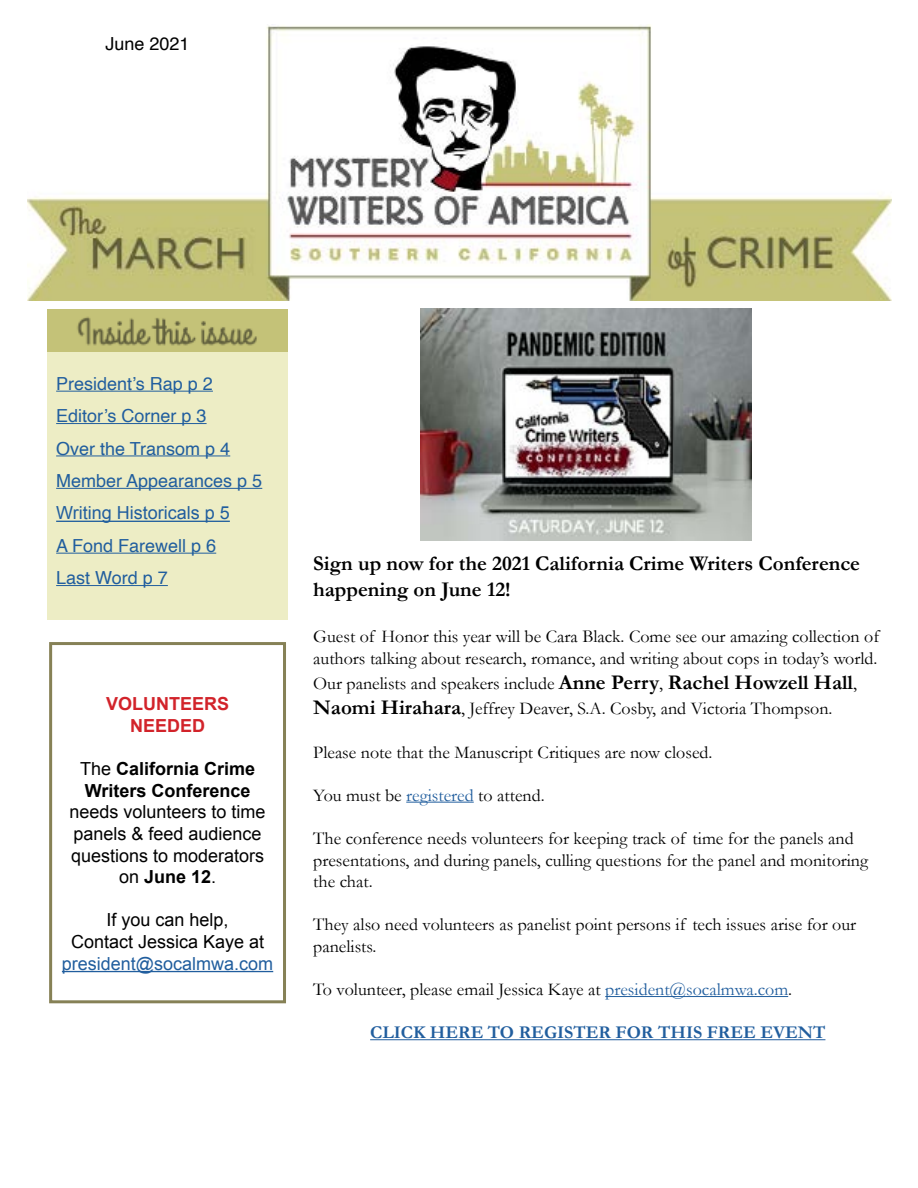
<style>
.page{position:relative;width:918px;height:1188px;background:#fff}
.page>*{position:absolute;margin:0;border:0;box-sizing:border-box;transform-origin:0 0}
.t1{font:700 21px/25.2px "Garamond";color:#000}
.t2{font:18px/21.6px "Garamond";color:#000}
.t3{font:18px/21.6px "Arial";color:#000;text-align:center}
.t4{font:18px/32.4px "Helvetica";color:#215e9e}
.t5{font:18px "Arial";color:#215e9e}
.t6{font:700 18px/21.6px "Arial";color:#000}
.t7{font:700 18px "Garamond";color:#215e9e}
.t8{font:700 18px/21.6px "Arial";color:#d2232a;text-align:center}
.t9{font:18px "Helvetica";color:#000}
.s1{font-weight:400}
.s2{font-weight:700}
.s3{font-weight:700;font-size:21px}
.s4{color:#215e9e}
</style>
<div class="page">
<img style="left:27px;top:24px;width:864px;height:276px">
<img style="left:48px;top:310px;width:240px;height:43px">
<div style="left:48px;top:353px;width:240px;height:267px;background:#ededc5"></div>
<hr style="left:56px;top:391px;width:157px;height:1px;background:#215e9e">
<hr style="left:56px;top:423px;width:151px;height:1px;background:#215e9e">
<hr style="left:56px;top:456px;width:174px;height:1px;background:#215e9e">
<hr style="left:56px;top:488px;width:206px;height:1px;background:#215e9e">
<hr style="left:56px;top:521px;width:174px;height:1px;background:#215e9e">
<hr style="left:56px;top:553px;width:160px;height:1px;background:#215e9e">
<hr style="left:56px;top:585px;width:112px;height:1px;background:#215e9e">
<hr style="left:62px;top:971px;width:211px;height:1px;background:#215e9e">
<div style="left:49px;top:642px;width:237px;height:361px;border:3px solid #868156"></div>
<hr style="left:406px;top:802px;width:68px;height:1px;background:#215e9e">
<hr style="left:605px;top:996px;width:183px;height:1px;background:#215e9e">
<hr style="left:370px;top:1039px;width:455px;height:1px;background:#215e9e">
<img style="left:420px;top:308px;width:332px;height:232px">
<p class="t9" style="left:105px;top:30px;width:86px">June 2021</p>
<p class="t4" style="left:56px;top:368px;width:208px">President’s Rap p 2<br>Editor’s Corner p 3<br>Over the Transom p 4<br>Member Appearances p 5</p>
<p class="t5" style="left:56px;top:501px;width:175px">Writing Historicals p 5</p>
<p class="t4" style="left:56px;top:530px;width:162px">A Fond Farewell p 6<br>Last Word p 7</p>
<p class="t8" style="left:106px;top:694px;width:125px">VOLUNTEERS<br>NEEDED</p>
<p class="t6" style="left:80px;top:759px;width:177px"><span class="s1">The</span> California Crime<br>Writers Conference</p>
<p class="t3" style="left:70px;top:802px;width:198px">needs volunteers to time panels &amp; feed audience questions to moderators on <span class="s2">June 12</span>.</p>
<p class="t3" style="left:71px;top:910px;width:195px">If you can help,<br>Contact Jessica Kaye at</p>
<p class="t5" style="left:62px;top:952px;width:213px">president@socalmwa.com</p>
<p class="t1" style="left:313px;top:551px;width:548px">Sign up now for the 2021 California Crime Writers Conference happening on June 12!</p>
<p class="t2" style="left:313px;top:626px;width:568px">Guest of Honor this year will be Cara Black. Come see our amazing collection of authors talking about research, romance, and writing about cops in today’s world.</p>
<p class="t2" style="left:313px;top:671px;width:545px;line-height:25.2px">Our panelists and speakers include <span class="s3">Anne Perry</span>, <span class="s3">Rachel Howzell Hall</span>,<br><span class="s3">Naomi Hirahara</span>, Jeffrey Deaver, S.A. Cosby, and Victoria Thompson.</p>
<p class="t2" style="left:313px;top:741px;width:401px">Please note that the Manuscript Critiques are now closed.</p>
<p class="t2" style="left:313px;top:784px;width:233px">You must be <span class="s4">registered</span> to attend.</p>
<p class="t2" style="left:313px;top:827px;width:556px">The conference needs volunteers for keeping track of time for the panels and presentations, and during panels, culling questions for the panel and monitoring the chat.</p>
<p class="t2" style="left:313px;top:914px;width:544px">They also need volunteers as panelist point persons if tech issues arise for our panelists.</p>
<p class="t2" style="left:313px;top:979px;width:480px">To volunteer, please email Jessica Kaye at <span class="s4">president@socalmwa.com</span>.</p>
<p class="t7" style="left:370px;top:1022px;width:457px">CLICK HERE TO REGISTER FOR THIS FREE EVENT</p>
</div>
